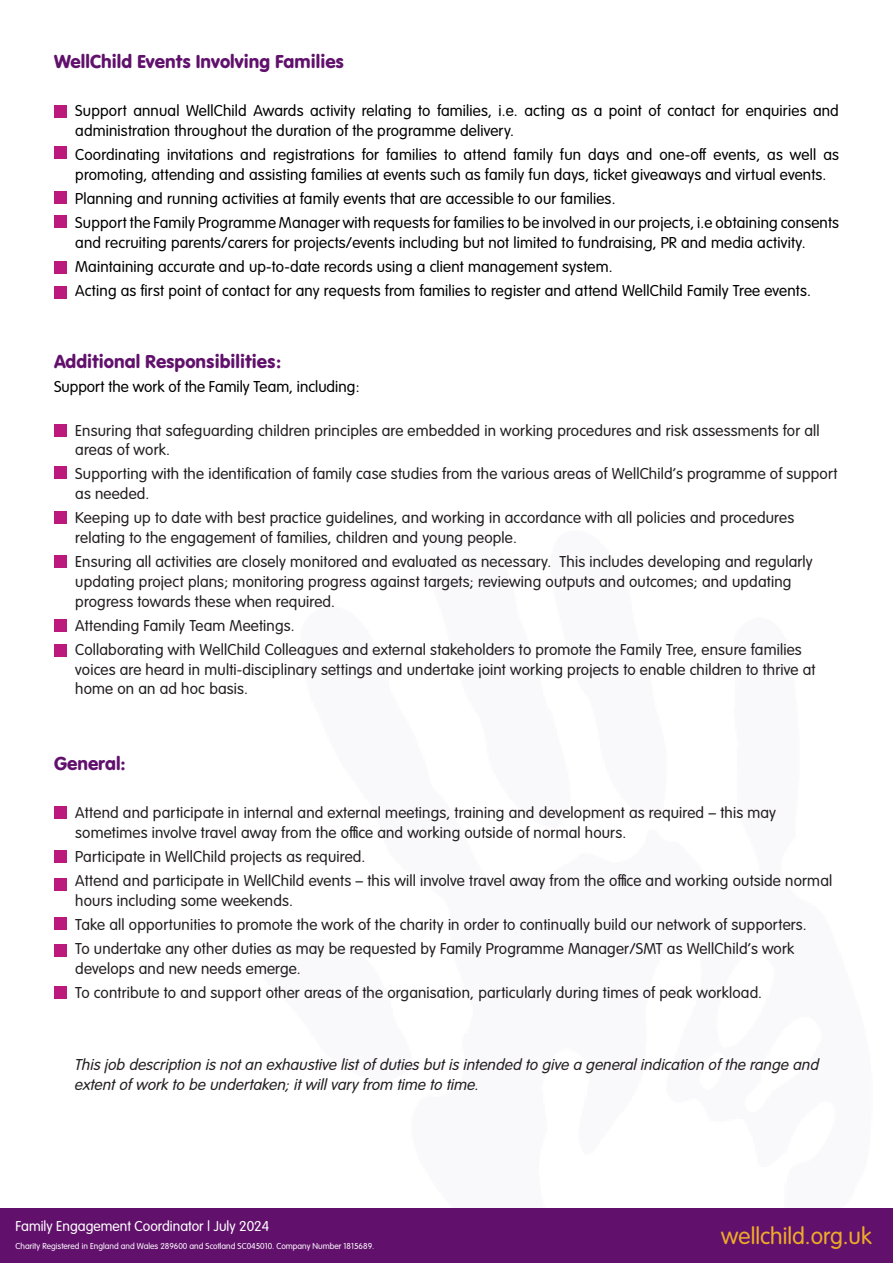
<style>
.page{position:relative;width:893px;height:1263px;background:#fff}
.page>*{position:absolute;margin:0;border:0;box-sizing:border-box;transform-origin:0 0}
.t1{font:300 24.75px "VAG Rundschrift D";color:#eeaa28}
.t2{font:19.5px "VAG Rundschrift D";color:#61116c}
.t3{font:300 16.5px/19.8px "VAG Rundschrift D";letter-spacing:.01em;color:#231f20}
.t4{font:300 16.5px/19.8px "VAG Rundschrift D";letter-spacing:.01em;color:#000001}
.t5{font:italic 300 16.5px/19.8px "VAG Rundschrift D";letter-spacing:.01em;color:#231f20}
.t6{font:300 15px "VAG Rundschrift D";color:#fff}
.t7{font:300 9px "VAG Rundschrift D";color:#fff}
</style>
<div class="page">
<div style="left:0;top:1209px;width:893px;height:54px;background:#61116c"></div>
<div style="left:54px;top:105px;width:12px;height:12px;background:#bc197c"></div>
<div style="left:54px;top:467px;width:12px;height:12px;background:#bc197c"></div>
<div style="left:54px;top:425px;width:12px;height:12px;background:#bc197c"></div>
<div style="left:54px;top:286px;width:12px;height:12px;background:#bc197c"></div>
<div style="left:54px;top:262px;width:12px;height:12px;background:#bc197c"></div>
<div style="left:54px;top:215px;width:12px;height:12px;background:#bc197c"></div>
<div style="left:54px;top:192px;width:12px;height:12px;background:#bc197c"></div>
<div style="left:54px;top:147px;width:12px;height:12px;background:#bc197c"></div>
<div style="left:54px;top:851px;width:12px;height:12px;background:#bc197c"></div>
<div style="left:54px;top:807px;width:12px;height:12px;background:#bc197c"></div>
<div style="left:54px;top:644px;width:12px;height:12px;background:#bc197c"></div>
<div style="left:54px;top:620px;width:12px;height:12px;background:#bc197c"></div>
<div style="left:54px;top:556px;width:12px;height:12px;background:#bc197c"></div>
<div style="left:54px;top:511px;width:12px;height:12px;background:#bc197c"></div>
<div style="left:54px;top:944px;width:12px;height:12px;background:#bc197c"></div>
<div style="left:54px;top:918px;width:12px;height:12px;background:#bc197c"></div>
<div style="left:54px;top:879px;width:12px;height:12px;background:#bc197c"></div>
<div style="left:54px;top:987px;width:12px;height:12px;background:#bc197c"></div>
<p class="t2" style="left:54px;top:50px;width:292px">WellChild Events Involving Families</p>
<p class="t4" style="left:75px;top:101px;width:765px">Support annual WellChild Awards activity relating to families, i.e. acting as a point of contact for enquiries and administration throughout the duration of the programme delivery.</p>
<p class="t4" style="left:75px;top:145px;width:765px">Coordinating invitations and registrations for families to attend family fun days and one-off events, as well as promoting, attending and assisting families at events such as family fun days, ticket giveaways and virtual events.</p>
<p class="t4" style="left:75px;top:189px;width:542px">Planning and running activities at family events that are accessible to our families.</p>
<p class="t4" style="left:75px;top:213px;width:765px">Support the Family Programme Manager with requests for families to be involved in our projects, i.e obtaining consents and recruiting parents/carers for projects/events including but not limited to fundraising, PR and media activity.</p>
<p class="t4" style="left:75px;top:257px;width:539px">Maintaining accurate and up-to-date records using a client management system.</p>
<p class="t4" style="left:75px;top:281px;width:737px">Acting as first point of contact for any requests from families to register and attend WellChild Family Tree events.</p>
<p class="t2" style="left:54px;top:350px;width:229px">Additional Responsibilities:</p>
<p class="t4" style="left:54px;top:377px;width:307px">Support the work of the Family Team, including:</p>
<p class="t3" style="left:75px;top:421px;width:746px">Ensuring that safeguarding children principles are embedded in working procedures and risk assessments for all areas of work.</p>
<p class="t3" style="left:75px;top:464px;width:764px">Supporting with the identification of family case studies from the various areas of WellChild’s programme of support as needed.</p>
<p class="t3" style="left:75px;top:508px;width:720px">Keeping up to date with best practice guidelines, and working in accordance with all policies and procedures relating to the engagement of families, children and young people.</p>
<p class="t3" style="left:75px;top:552px;width:739px">Ensuring all activities are closely monitored and evaluated as necessary. This includes developing and regularly updating project plans; monitoring progress against targets; reviewing outputs and outcomes; and updating progress towards these when required.</p>
<p class="t3" style="left:75px;top:616px;width:221px">Attending Family Team Meetings.</p>
<p class="t3" style="left:75px;top:640px;width:742px">Collaborating with WellChild Colleagues and external stakeholders to promote the Family Tree, ensure families voices are heard in multi-disciplinary settings and undertake joint working projects to enable children to thrive at home on an ad hoc basis.</p>
<p class="t2" style="left:54px;top:752px;width:73px">General:</p>
<p class="t3" style="left:75px;top:803px;width:702px">Attend and participate in internal and external meetings, training and development as required – this may sometimes involve travel away from the office and working outside of normal hours.</p>
<p class="t3" style="left:75px;top:847px;width:292px">Participate in WellChild projects as required.</p>
<p class="t3" style="left:75px;top:871px;width:758px">Attend and participate in WellChild events – this will involve travel away from the office and working outside normal hours including some weekends.</p>
<p class="t3" style="left:75px;top:915px;width:733px">Take all opportunities to promote the work of the charity in order to continually build our network of supporters.</p>
<p class="t3" style="left:75px;top:939px;width:721px">To undertake any other duties as may be requested by Family Programme Manager/SMT as WellChild’s work develops and new needs emerge.</p>
<p class="t3" style="left:75px;top:983px;width:688px">To contribute to and support other areas of the organisation, particularly during times of peak workload.</p>
<p class="t5" style="left:75px;top:1054px;width:745px">This job description is not an exhaustive list of duties but is intended to give a general indication of the range and extent of work to be undertaken; it will vary from time to time.</p>
<p class="t6" style="left:16px;top:1218px;width:255px">Family Engagement Coordinator | July 2024</p>
<p class="t7" style="left:16px;top:1241px;width:360px">Charity Registered in England and Wales 289600 and Scotland SC045010. Company Number 1815689.</p>
<p class="t1" style="left:721px;top:1222px;width:152px">wellchild.org.uk</p>
</div>
